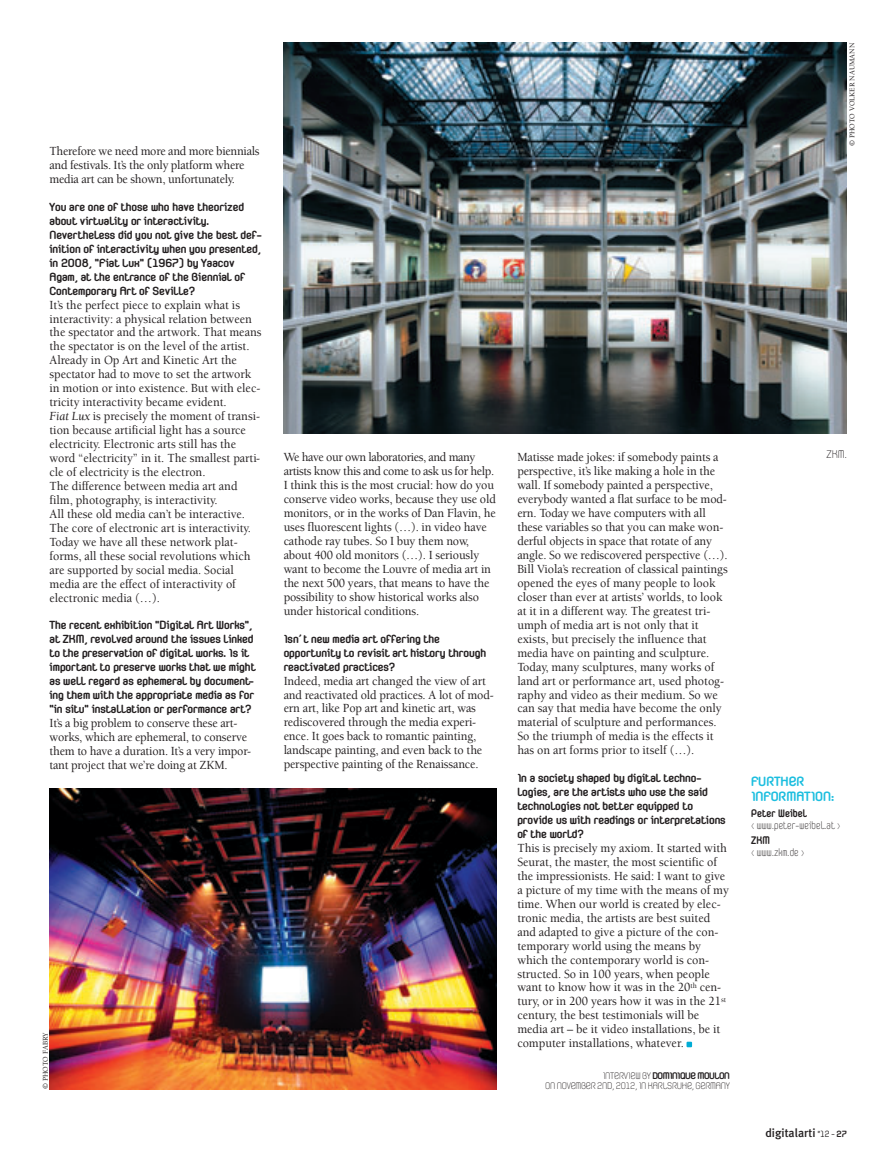
<style>
.page{position:relative;width:891px;height:1161px;background:#fff}
.page>*{position:absolute;margin:0;border:0;box-sizing:border-box;transform-origin:0 0}
.t1{font:900 18px/15px "JULIETTE";color:#1cbedf}
.t2{font:900 15.75px/14px "JULIETTE";color:#231f20}
.t3{font:15px "JULIETTE";color:#231f20}
.t4{font:14.7px/12px "JULIETTE";letter-spacing:.01em;color:#231f20;scale:.92 1}
.t5{font:500 12.75px/14px "Berkeley";color:#231f20;scale:.95 1}
.t6{font:500 12.75px/14px "Berkeley";letter-spacing:-.02em;color:#231f20;scale:.95 1}
.t7{font:12.75px/10.5px "JULIETTE";letter-spacing:-.02em;color:#231f20;text-align:right}
.t8{font:500 12px "Meta Plus";color:#231f20}
.t9{font:500 7.5px "Berkeley";color:#231f20}
.s1{font-weight:400;font-style:italic}
.s2{font-weight:900}
.s3{font-size:10.5px}
.s4{font-family:"JULIETTE";font-weight:600}
.s5{font-family:"JULIETTE";font-weight:900}
</style>
<div class="page">
<svg style="left:687px;top:1042px;width:5px;height:5px"></svg>
<img style="left:283px;top:43px;width:564px;height:391px">
<img style="left:50px;top:788px;width:446px;height:301px">
<p class="t6" style="left:50px;top:145px;width:223px">Therefore we need more and more biennials and festivals. It’s the only platform where media art can be shown, unfortunately.</p>
<p class="t2" style="left:50px;top:199px;width:214px">You are one of those who have theorized about virtuality or interactivity.<br>Nevertheless did you not give the best def&shy;inition of interactivity when you presented, in 2008, "Fiat Lux" (1967) by Yaacov Agam, at the entrance of the Biennial of Contemporary Art of Seville?</p>
<p class="t5" style="left:50px;top:299px;width:225px">It’s the perfect piece to explain what is interactivity: a physical relation between the spectator and the artwork. That means the spectator is on the level of the artist.<br>Already in Op Art and Kinetic Art the spectator had to move to set the artwork in motion or into existence. But with elec&shy;tricity interactivity became evident.<br><span class="s1">Fiat Lux</span> is precisely the moment of transi&shy;tion because artificial light has a source electricity. Electronic arts still has the word “electricity” in it. The smallest parti&shy;cle of electricity is the electron.<br>The difference between media art and film, photography, is interactivity.<br>All these old media can’t be interactive.<br>The core of electronic art is interactivity.<br>Today we have all these network plat&shy;forms, all these social revolutions which are supported by social media. Social media are the effect of interactivity of electronic media (…).</p>
<p class="t2" style="left:50px;top:617px;width:208px">The recent exhibition "Digital Art Works", at ZKM, revolved around the issues linked to the preservation of digital works. Is it important to preserve works that we might as well regard as ephemeral by document&shy;ing them with the appropriate media as for "in situ" installation or performance art?</p>
<p class="t5" style="left:50px;top:717px;width:214px">It’s a big problem to conserve these art&shy;works, which are ephemeral, to conserve them to have a duration. It’s a very impor&shy;tant project that we’re doing at ZKM.</p>
<p class="t9" style="left:42px;top:1089px;width:58px;rotate:-90deg">© PHOTO FABRY</p>
<p class="t9" style="left:849px;top:146px;width:105px;rotate:-90deg">© PHOTO VOLKER NAUMANN</p>
<p class="t5" style="left:284px;top:452px;width:225px">We have our own laboratories, and many artists know this and come to ask us for help.<br>I think this is the most crucial: how do you conserve video works, because they use old monitors, or in the works of Dan Flavin, he uses fluorescent lights (…). in video have cathode ray tubes. So I buy them now, about 400 old monitors (…). I seriously want to become the Louvre of media art in the next 500 years, that means to have the possibility to show historical works also under historical conditions.</p>
<p class="t2" style="left:284px;top:630px;width:204px">Isn’t new media art offering the opportunity to revisit art history through reactivated practices?</p>
<p class="t5" style="left:284px;top:675px;width:223px">Indeed, media art changed the view of art and reactivated old practices. A lot of mod&shy;ern art, like Pop art and kinetic art, was rediscovered through the media experi&shy;ence. It goes back to romantic painting, landscape painting, and even back to the perspective painting of the Renaissance.</p>
<p class="t5" style="left:517px;top:452px;width:223px">Matisse made jokes: if somebody paints a perspective, it’s like making a hole in the wall. If somebody painted a perspective, everybody wanted a flat surface to be mod&shy;ern. Today we have computers with all these variables so that you can make won&shy;derful objects in space that rotate of any angle. So we rediscovered perspective (…).<br>Bill Viola’s recreation of classical paintings opened the eyes of many people to look closer than ever at artists’ worlds, to look at it in a different way. The greatest tri&shy;umph of media art is not only that it exists, but precisely the influence that media have on painting and sculpture.<br>Today, many sculptures, many works of land art or performance art, used photog&shy;raphy and video as their medium. So we can say that media have become the only material of sculpture and performances.<br>So the triumph of media is the effects it has on art forms prior to itself (…).</p>
<p class="t2" style="left:517px;top:770px;width:210px">In a society shaped by digital techno&shy;logies, are the artists who use the said technologies not better equipped to provide us with readings or interpretations of the world?</p>
<p class="t5" style="left:517px;top:842px;width:224px">This is precisely my axiom. It started with Seurat, the master, the most scientific of the impressionists. He said: I want to give a picture of my time with the means of my time. When our world is created by elec&shy;tronic media, the artists are best suited and adapted to give a picture of the con&shy;temporary world using the means by which the contemporary world is con&shy;structed. So in 100 years, when people want to know how it was in the 20<sup>th</sup> cen&shy;tury, or in 200 years how it was in the 21<sup>st </sup>century, the best testimonials will be media art – be it video installations, be it computer installations, whatever.</p>
<p class="t7" style="left:545px;top:1069px;width:186px">INTERVIEW BY <span class="s2">DOMINIQUE MOULON<br></span>ON NOVEMBER 2ND, 2012, IN KARLSRUHE, GERMANY</p>
<p class="t3" style="left:827px;top:444px;width:22px">ZKM.</p>
<h1 class="t1" style="left:751px;top:772px;width:85px">FURTHER<br>INFORMATION:</h1>
<p class="t4" style="left:751px;top:806px;width:98px"><span class="s2">Peter Weibel<br></span><span class="s3">&lt;</span> www.peter-weibel.at <span class="s3">&gt;</span></p>
<p class="t4" style="left:751px;top:833px;width:59px"><span class="s2">ZKM<br></span><span class="s3">&lt;</span> www.zkm.de <span class="s3">&gt;</span></p>
<p class="t8" style="left:765px;top:1129px;width:83px">digitalarti <span class="s4">#12 -</span> <span class="s5">27</span></p>
</div>
